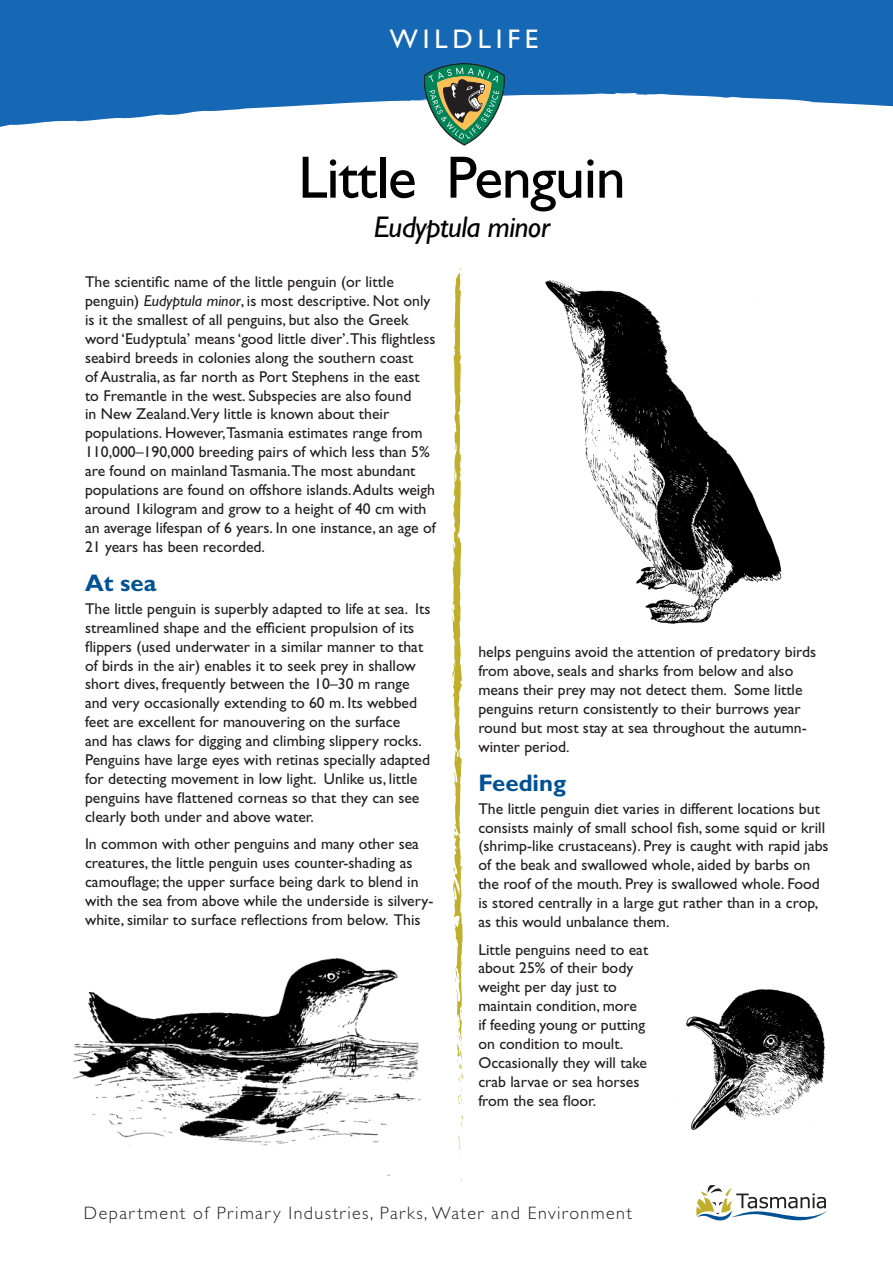
<style>
.page{position:relative;width:893px;height:1263px;background:#fff}
.page>*{position:absolute;margin:0;border:0;box-sizing:border-box;transform-origin:0 0}
.t1{font:60px "Gill Sans Std";letter-spacing:-.02em;color:#000}
.t2{font:italic 30px "Gill Sans Std";letter-spacing:-.02em;color:#000}
.t3{font:27px "Gill Sans Std";letter-spacing:.18em;color:#fff}
.Text_subhead{font:700 24px "Gill Sans Std";color:#005294}
.t4{font:300 18px "Gill Sans Std";letter-spacing:.08em;color:#231f20}
.Text_body{font:15.75px/18.9px "Gill Sans Std";color:#231f20}
.s1{font-style:italic}
</style>
<div class="page">
<div style="left:0;top:0;width:893px;height:131px;background:#1768b4"></div>
<svg style="left:347px;top:93px;width:483px;height:10px;fill:#fff"></svg>
<svg style="left:0;top:103px;width:893px;height:28px;fill:#fff"></svg>
<svg style="left:696px;top:1185px;width:132px;height:35px"></svg>
<svg style="left:458px;top:1135px;width:2px;height:22px"></svg>
<svg style="left:460px;top:1114px;width:3px;height:14px"></svg>
<svg style="left:452px;top:268px;width:11px;height:837px"></svg>
<svg style="left:420px;top:64px;width:84px;height:82px"></svg>
<img style="left:673px;top:989px;width:152px;height:141px">
<img style="left:545px;top:280px;width:237px;height:344px">
<img style="left:73px;top:958px;width:348px;height:218px">
<p class="t3" style="left:390px;top:24px;width:150px">WILDLIFE</p>
<p class="t1" style="left:298px;top:143px;width:329px">Little Penguin</p>
<p class="t2" style="left:374px;top:209px;width:178px">Eudyptula minor</p>
<p class="Text_body" style="left:85px;top:272px;width:352px">The scientific name of the little penguin (or little penguin) <span class="s1">Eudyptula minor</span>, is most descriptive. Not only is it the smallest of all penguins, but also the Greek word ‘Eudyptula’ means ‘good little diver’.This flightless seabird breeds in colonies along the southern coast<br>of Australia, as far north as Port Stephens in the east to Fremantle in the west. Subspecies are also found<br>in New Zealand.Very little is known about their populations. However,Tasmania estimates range from 110,000–190,000 breeding pairs of which less than 5% are found on mainland Tasmania.The most abundant populations are found on offshore islands. Adults weigh around 1kilogram and grow to a height of 40 cm with an average lifespan of 6 years. In one instance, an age of 21 years has been recorded.</p>
<p class="Text_subhead" style="left:85px;top:568px;width:73px">At sea</p>
<p class="Text_body" style="left:85px;top:599px;width:347px">The little penguin is superbly adapted to life at sea. Its streamlined shape and the efficient propulsion of its flippers (used underwater in a similar manner to that of birds in the air) enables it to seek prey in shallow short dives, frequently between the 10–30 m range and very occasionally extending to 60 m. Its webbed feet are excellent for manouvering on the surface<br>and has claws for digging and climbing slippery rocks.<br>Penguins have large eyes with retinas specially adapted for detecting movement in low light. Unlike us, little penguins have flattened corneas so that they can see clearly both under and above water.</p>
<p class="Text_body" style="left:85px;top:834px;width:350px">In common with other penguins and many other sea creatures, the little penguin uses counter-shading as camouflage; the upper surface being dark to blend in with the sea from above while the underside is silvery&shy;white, similar to surface reflections from below. This</p>
<p class="Text_body" style="left:478px;top:642px;width:339px">helps penguins avoid the attention of predatory birds from above, seals and sharks from below and also means their prey may not detect them. Some little penguins return consistently to their burrows year round but most stay at sea throughout the autumn&shy;winter period.</p>
<p class="Text_subhead" style="left:478px;top:768px;width:89px">Feeding</p>
<p class="Text_body" style="left:478px;top:799px;width:352px">The little penguin diet varies in different locations but consists mainly of small school fish, some squid or krill (shrimp-like crustaceans). Prey is caught with rapid jabs of the beak and swallowed whole, aided by barbs on the roof of the mouth. Prey is swallowed whole. Food is stored centrally in a large gut rather than in a crop, as this would unbalance them.</p>
<p class="Text_body" style="left:478px;top:940px;width:171px">Little penguins need to eat about 25% of their body weight per day just to maintain condition, more if feeding young or putting on condition to moult.<br>Occasionally they will take crab larvae or sea horses from the sea floor.</p>
<p class="t4" style="left:84px;top:1203px;width:549px">Department of Primary Industries, Parks, Water and Environment</p>
</div>
